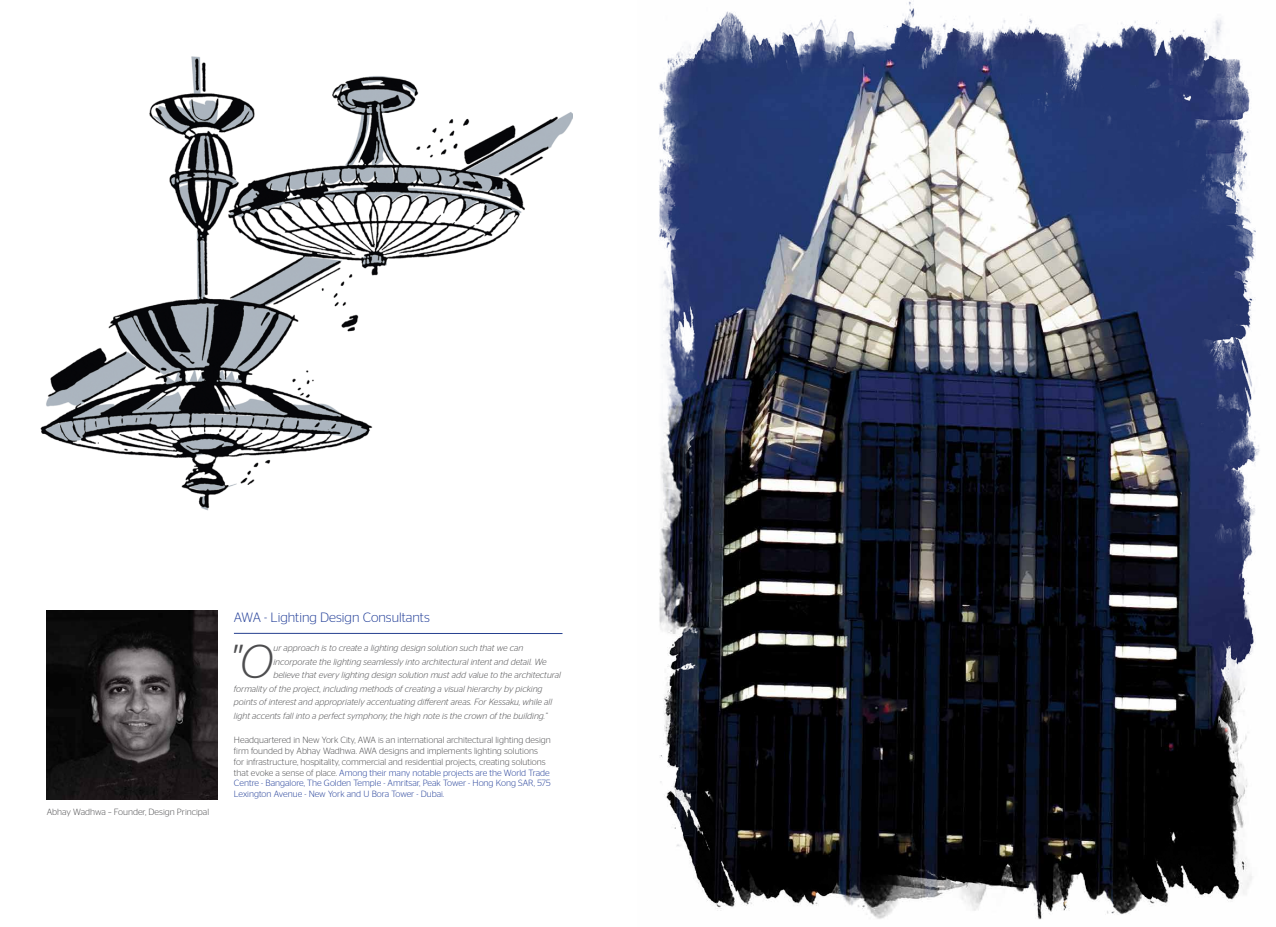
<style>
.page{position:relative;width:1276px;height:927px;background:#fff}
.page>*{position:absolute;margin:0;border:0;box-sizing:border-box;transform-origin:0 0}
.t1{font:italic 300 47.55px "Stag Sans";color:#4d4d4f}
.t2{font:300 13.5px "Stag Sans";color:#223e98}
.t3{font:300 9px/10.8px "Stag Sans";color:#4d4d4f}
.t4{font:italic 300 9px "Stag Sans";color:#4d4d4f}
.s1{color:#223e98}
</style>
<div class="page">
<img style="left:47px;top:611px;width:171px;height:188px">
<hr style="left:234px;top:633px;width:328px;height:1px;background:#25408f">
<img style="left:40px;top:56px;width:532px;height:454px">
<img style="left:659px;top:1px;width:601px;height:919px">
<p class="t3" style="left:47px;top:806px;width:164px">Abhay Wadhwa – Founder, Design Principal</p>
<h2 class="t2" style="left:234px;top:610px;width:197px">AWA - Lighting Design Consultants</h2>
<h1 class="t1" style="left:229px;top:636px;width:46px">"O</h1>
<p class="t4" style="left:273px;top:643px;width:251px">ur approach is to create a lighting design solution such that we can</p>
<p class="t4" style="left:273px;top:657px;width:275px">incorporate the lighting seamlessly into architectural intent and detail. We</p>
<p class="t4" style="left:273px;top:670px;width:289px">believe that every lighting design solution must add value to the architectural</p>
<p class="t4" style="left:234px;top:684px;width:310px">formality of the project, including methods of creating a visual hierarchy by picking</p>
<p class="t4" style="left:234px;top:697px;width:320px">points of interest and appropriately accentuating different areas. For Kessaku, while all</p>
<p class="t4" style="left:234px;top:711px;width:315px">light accents fall into a perfect symphony, the high note is the crown of the building.”</p>
<p class="t3" style="left:234px;top:735px;width:318px">Headquartered in New York City, AWA is an international architectural lighting design firm founded by Abhay Wadhwa. AWA designs and implements lighting solutions<br>for infrastructure, hospitality, commercial and residential projects, creating solutions that evoke a sense of place. <span class="s1">Among their many notable projects are the World Trade Centre - Bangalore, The Golden Temple - Amritsar, Peak Tower - Hong Kong SAR, 575<br>Lexington Avenue - New York and U Bora Tower - Dubai.</span></p>
</div>
